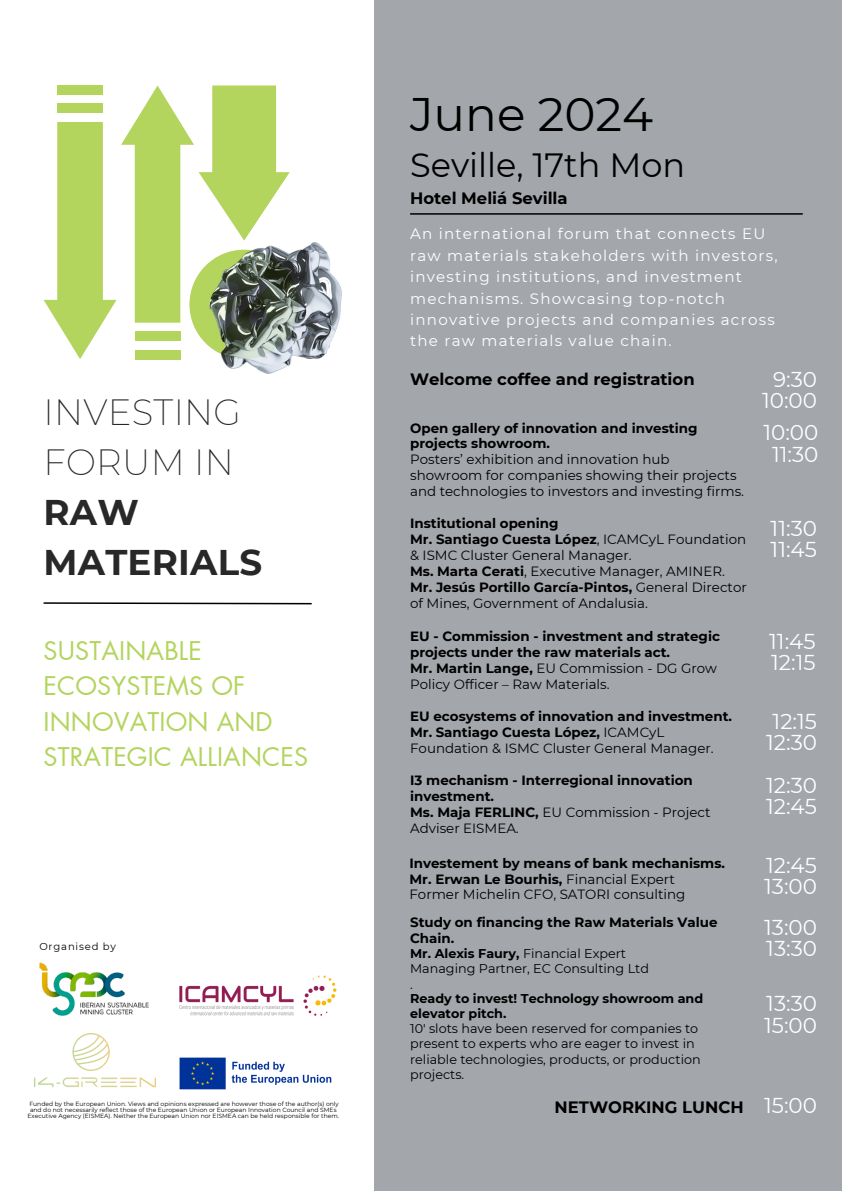
<style>
.page{position:relative;width:842px;height:1191px;background:#fff}
.page>*{position:absolute;margin:0;border:0;box-sizing:border-box;transform-origin:0 0}
.t1{font:47px "Montserrat";color:#000}
.t2{font:200 35.6px/49.8px "Montserrat";letter-spacing:.005em;color:#292828}
.t3{font:33.5px "Montserrat";color:#000}
.t4{font:25.2px/35.2px "Futura LT Pro";letter-spacing:.005em;color:#b3d45d}
.t5{font:21.5px/21.4px "Montserrat";color:#fff}
.t6{font:700 16.4px "Montserrat";color:#000}
.t7{font:15.1px/21.4px "Montserrat";letter-spacing:.08em;color:#fff}
.t8{font:13.4px/15.9px "Montserrat";color:#000}
.t9{font:700 13.4px/15.9px "Montserrat";color:#000}
.t10{font:12.7px/15.1px "Montserrat";color:#000}
.t11{font:700 12.7px/15.1px "Montserrat";color:#000}
.t12{font:10.1px "Montserrat";letter-spacing:.08em;color:#000}
.t13{font:6px/5.8px "Montserrat";color:#000}
.s1{font-weight:700}
.s2{font-weight:400}
</style>
<div class="page">
<div style="left:374px;top:0;width:468px;height:1190px;background:#a3a6ab"></div>
<hr style="left:410px;top:213px;width:393px;height:2px;background:#000">
<svg style="left:43px;top:602px;width:269px;height:3px"></svg>
<svg style="left:44px;top:85px;width:246px;height:274px"></svg>
<div style="left:57px;top:85px;width:46px;height:10px;background:#b3d45d"></div>
<div style="left:57px;top:104px;width:46px;height:9px;background:#b3d45d"></div>
<div style="left:135px;top:332px;width:45px;height:9px;background:#b3d45d"></div>
<div style="left:135px;top:350px;width:45px;height:9px;background:#b3d45d"></div>
<img style="left:210px;top:242px;width:131px;height:131px">
<img style="left:34px;top:1033px;width:122px;height:54px">
<img style="left:39px;top:962px;width:110px;height:54px">
<img style="left:179px;top:975px;width:158px;height:41px">
<img style="left:179px;top:1057px;width:153px;height:33px">
<h5 class="t1" style="left:410px;top:85px;width:245px">June 2024</h5>
<p class="t3" style="left:410px;top:144px;width:277px">Seville, 17th Mon</p>
<p class="t6" style="left:410px;top:188px;width:159px">Hotel Meliá Sevilla</p>
<p class="t2" style="left:44px;top:387px;width:220px">INVESTING<br>FORUM IN<br><span class="s1">RAW<br>MATERIALS</span></p>
<h5 class="t4" style="left:44px;top:634px;width:266px">SUSTAINABLE<br>ECOSYSTEMS OF<br>INNOVATION AND<br>STRATEGIC ALLIANCES</h5>
<p class="t12" style="left:39px;top:939px;width:78px">Organised by</p>
<p class="t7" style="left:410px;top:223px;width:369px">An international forum that connects EU raw materials stakeholders with investors, investing institutions, and investment mechanisms. Showcasing top-notch innovative projects and companies across the raw materials value chain.</p>
<p class="t6" style="left:410px;top:368px;width:286px">Welcome coffee and registration</p>
<p class="t9" style="left:410px;top:420px;width:289px">Open gallery of innovation and investing projects showroom.</p>
<h5 class="t8" style="left:410px;top:451px;width:335px">Posters’ exhibition and innovation hub showroom for companies showing their projects and technologies to investors and investing firms.</h5>
<p class="t9" style="left:410px;top:515px;width:150px">Institutional opening</p>
<h5 class="t8" style="left:410px;top:531px;width:338px"><span class="s1">Mr. Santiago Cuesta López</span>, ICAMCyL Foundation &amp; ISMC Cluster General Manager.</h5>
<p class="t8" style="left:410px;top:563px;width:316px"><span class="s1">Ms. Marta Cerati</span>, Executive Manager, AMINER.</p>
<p class="t8" style="left:410px;top:579px;width:338px"><span class="s1">Mr. Jesús Portillo García-Pintos,</span> General Director of Mines, Government of Andalusia.</p>
<p class="t9" style="left:410px;top:628px;width:311px">EU - Commission - investment and strategic projects under the raw materials act.</p>
<p class="t8" style="left:410px;top:660px;width:308px"><span class="s1">Mr. Martin Lange,</span> EU Commission - DG Grow<br>Policy Officer – Raw Materials.</p>
<h5 class="t9" style="left:410px;top:708px;width:323px">EU ecosystems of innovation and investment.</h5>
<p class="t8" style="left:410px;top:724px;width:305px"><span class="s1">Mr. Santiago Cuesta López,</span> ICAMCyL<br>Foundation &amp; ISMC Cluster General Manager.</p>
<p class="t9" style="left:410px;top:772px;width:284px">I3 mechanism - Interregional innovation investment.</p>
<p class="t8" style="left:410px;top:804px;width:302px"><span class="s1">Ms. Maja FERLINC,</span> EU Commission - Project<br>Adviser EISMEA.</p>
<p class="t9" style="left:409px;top:854px;width:317px">Investement by means of bank mechanisms.</p>
<p class="t9" style="left:409px;top:870px;width:267px">Mr. Erwan Le Bourhis, <span class="s2">Financial Expert</span></p>
<h5 class="t8" style="left:409px;top:886px;width:277px">Former Michelin CFO, SATORI consulting</h5>
<p class="t9" style="left:410px;top:914px;width:309px">Study on financing the Raw Materials Value<br>Chain.</p>
<h5 class="t11" style="left:410px;top:946px;width:218px">Mr. Alexis Faury, <span class="s2">Financial Expert</span></h5>
<h5 class="t10" style="left:410px;top:961px;width:240px">Managing Partner, EC Consulting Ltd</h5>
<h6 class="t10" style="left:410px;top:976px;width:4px">.</h6>
<p class="t11" style="left:410px;top:990px;width:295px">Ready to invest! Technology showroom and elevator pitch.</p>
<h2 class="t10" style="left:410px;top:1021px;width:292px">10' slots have been reserved for companies to present to experts who are eager to invest in reliable technologies, products, or production projects.</h2>
<p class="t5" style="left:762px;top:368px;width:56px;text-align:center">9:30<br>10:00</p>
<p class="t5" style="left:763px;top:422px;width:56px;text-align:center">10:00<br>11:30</p>
<h5 class="t5" style="left:771px;top:517px;width:48px">11:30<br>11:45</h5>
<h5 class="t5" style="left:769px;top:630px;width:48px">11:45<br>12:15</h5>
<p class="t5" style="left:766px;top:710px;width:52px">12:15<br>12:30</p>
<p class="t5" style="left:766px;top:774px;width:52px">12:30<br>12:45</p>
<p class="t5" style="left:764px;top:854px;width:54px">12:45<br>13:00</p>
<p class="t5" style="left:764px;top:916px;width:54px">13:00<br>13:30</p>
<h4 class="t5" style="left:764px;top:992px;width:54px">13:30<br>15:00</h4>
<p class="t13" style="left:29px;top:1100px;width:311px">Funded by the European Union. Views and opinions expressed are however those of the author(s) only and do not necessarily reflect those of the European Union or European Innovation Council and SMEs</p>
<p class="t6" style="left:554px;top:1096px;width:191px">NETWORKING LUNCH</p>
<p class="t5" style="left:764px;top:1094px;width:54px">15:00</p>
<p class="t13" style="left:28px;top:1112px;width:313px">Executive Agency (EISMEA). Neither the European Union nor EISMEA can be held responsible for them.</p>
</div>
